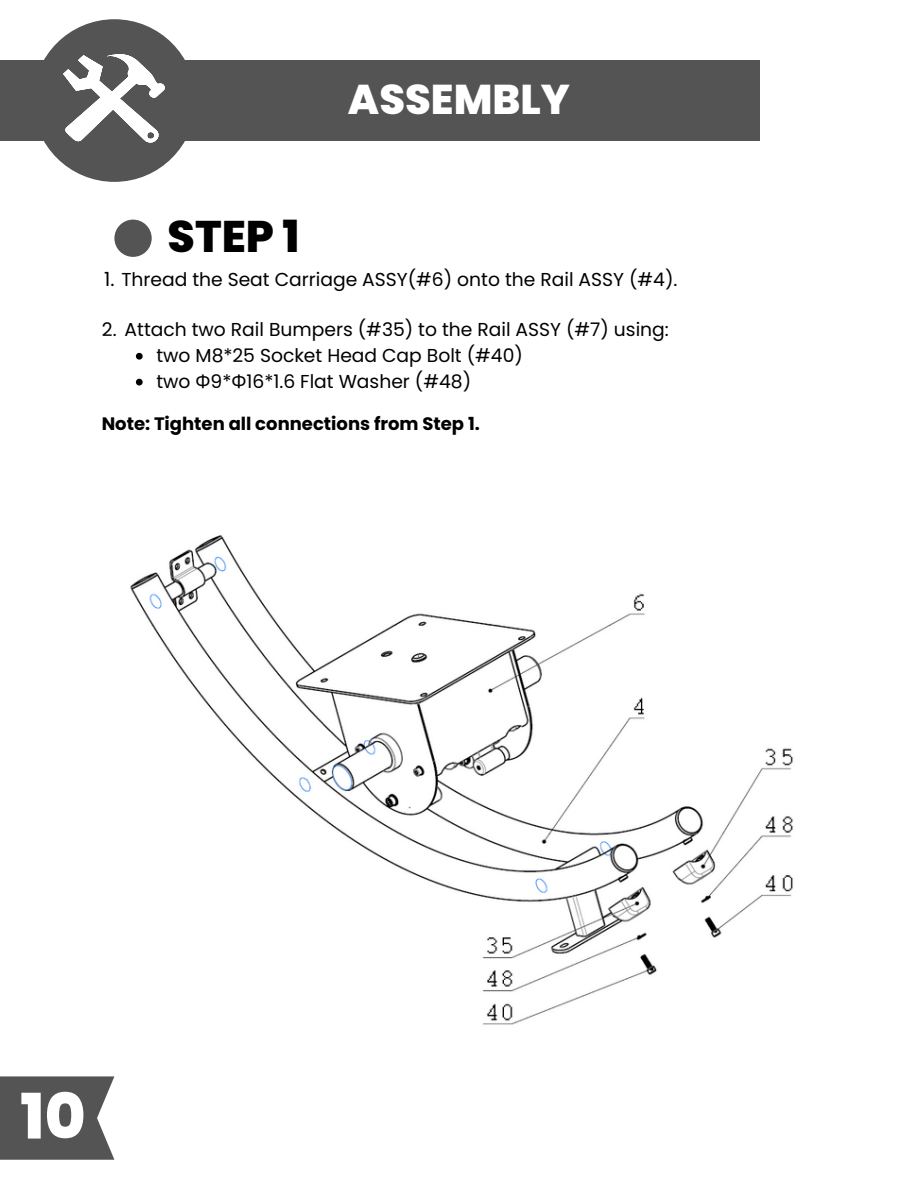
<style>
.page{position:relative;width:918px;height:1188px;background:#fff}
.page>*{position:absolute;margin:0;border:0;box-sizing:border-box;transform-origin:0 0}
.t1{font:800 62.7px "Poppins";color:#fff}
.t2{font:800 44.25px "Poppins";color:#000}
.t3{font:800 41.55px "Poppins";color:#fff}
.t4{font:18.75px/25.8px "Poppins";color:#000}
.t5{font:700 18px "Poppins";color:#000}
.s1{font-size:19.5px}
.s2{font-family:"Noto Sans"}
</style>
<div class="page">
<div style="left:0;top:60px;width:759px;height:81px;background:#545454"></div>
<div style="left:33px;top:19px;width:163px;height:163px;background:#545454;border-radius:50%"></div>
<svg style="left:63px;top:54px;width:102px;height:89px"></svg>
<svg style="left:0;top:1076px;width:114px;height:84px;background:#616161"></svg>
<div style="left:114px;top:220px;width:38px;height:37px;background:#545454;border-radius:50%"></div>
<img style="left:130px;top:535px;width:663px;height:490px">
<svg style="left:136px;top:353px;width:7px;height:7px"></svg>
<svg style="left:136px;top:379px;width:7px;height:6px"></svg>
<h3 class="t3" style="left:348px;top:71px;width:224px">ASSEMBLY</h3>
<h2 class="t2" style="left:168px;top:206px;width:134px">STEP 1</h2>
<p class="t4" style="left:104px;top:266px;width:575px"><span class="s1">1.</span> Thread the Seat Carriage ASSY(#6) onto the Rail ASSY (#4).</p>
<p class="t4" style="left:102px;top:317px;width:568px">2. Attach two Rail Bumpers (#35) to the Rail ASSY (#7) using:</p>
<p class="t4" style="left:156px;top:342px;width:368px">two M8*25 Socket Head Cap Bolt (#40) two <span class="s2">Φ</span>9*<span class="s2">Φ</span>16*1.6 Flat Washer (#48)</p>
<p class="t5" style="left:102px;top:411px;width:380px">Note: Tighten all connections from Step 1.</p>
<h1 class="t1" style="left:20px;top:1073px;width:67px">10</h1>
</div>
